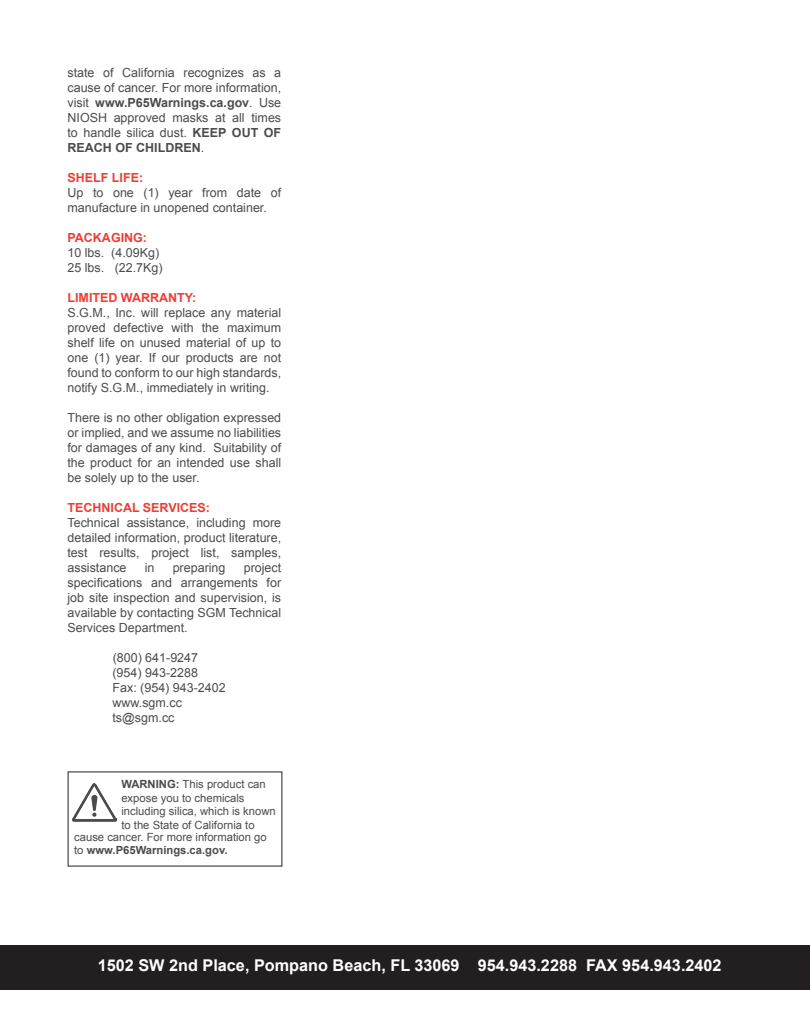
<style>
.page{position:relative;width:810px;height:1035px;background:#fff}
.page>*{position:absolute;margin:0;border:0;box-sizing:border-box;transform-origin:0 0}
.t1{font:700 16.25px "Arial";color:#fff}
.t2{font:12.5px/15px "Arial";color:#4b4c4d;text-align:justify}
.t3{font:700 12.5px "Arial";color:#ee3e34}
.t4{font:11.25px/13.5px "Arial";color:#4b4c4d}
.s1{font-weight:700}
</style>
<div class="page">
<div style="left:0;top:945px;width:810px;height:45px;background:#231f20"></div>
<img style="left:73px;top:783px;width:44px;height:39px">
<div style="left:68px;top:771px;width:214px;height:96px;border:1px solid #4b4c4d"></div>
<p class="t2" style="left:68px;top:65px;width:215px">state of California recognizes as a cause of cancer. For more information, visit <span class="s1">www.P65Warnings.ca.gov</span>. Use NIOSH approved masks at all times to handle silica dust. <span class="s1">KEEP OUT OF REACH OF CHILDREN</span>.</p>
<p class="t3" style="left:68px;top:169px;width:77px">SHELF LIFE:</p>
<p class="t2" style="left:68px;top:185px;width:215px">Up to one (1) year from date of manufacture in unopened container.</p>
<p class="t3" style="left:68px;top:229px;width:81px">PACKAGING:</p>
<p class="t2" style="left:68px;top:245px;width:93px">10 lbs. (4.09Kg)</p>
<p class="t2" style="left:68px;top:260px;width:97px">25 lbs. (22.7Kg)</p>
<p class="t3" style="left:68px;top:289px;width:130px">LIMITED WARRANTY:</p>
<p class="t2" style="left:68px;top:305px;width:215px">S.G.M., Inc. will replace any material proved defective with the maximum shelf life on unused material of up to one (1) year. If our products are not found to conform to our high standards, notify S.G.M., immediately in writing.</p>
<p class="t2" style="left:68px;top:410px;width:215px">There is no other obligation expressed or implied, and we assume no liabilities for damages of any kind. Suitability of the product for an intended use shall be solely up to the user.</p>
<p class="t3" style="left:68px;top:499px;width:144px">TECHNICAL SERVICES:</p>
<p class="t2" style="left:68px;top:515px;width:215px">Technical assistance, including more detailed information, product literature, test results, project list, samples, assistance</p>
<p class="t2" style="left:68px;top:560px;width:215px;text-indent:176px">project specifications and arrangements for job site inspection and supervision, is available by contacting SGM Technical Services Department.</p>
<p class="t2" style="left:113px;top:650px;width:87px">(800) 641-9247</p>
<p class="t2" style="left:112px;top:665px;width:87px">(954) 943-2288</p>
<p class="t2" style="left:112px;top:680px;width:115px">Fax: (954) 943-2402</p>
<p class="t2" style="left:112px;top:695px;width:71px">www.sgm.cc</p>
<p class="t2" style="left:112px;top:710px;width:64px">ts@sgm.cc</p>
<p class="t2" style="left:145px;top:560px;width:11px">in</p>
<p class="t2" style="left:173px;top:560px;width:54px">preparing</p>
<p class="t4" style="left:121px;top:778px;width:156px"><span class="s1">WARNING:</span> This product can expose you to chemicals including silica, which is known to the State of California to</p>
<p class="t4" style="left:74px;top:830px;width:194px">cause cancer. For more information go to <span class="s1">www.P65Warnings.ca.gov.</span></p>
<p class="t1" style="left:98px;top:955px;width:625px">1502 SW 2nd Place, Pompano Beach, FL 33069 954.943.2288 FAX 954.943.2402</p>
</div>
